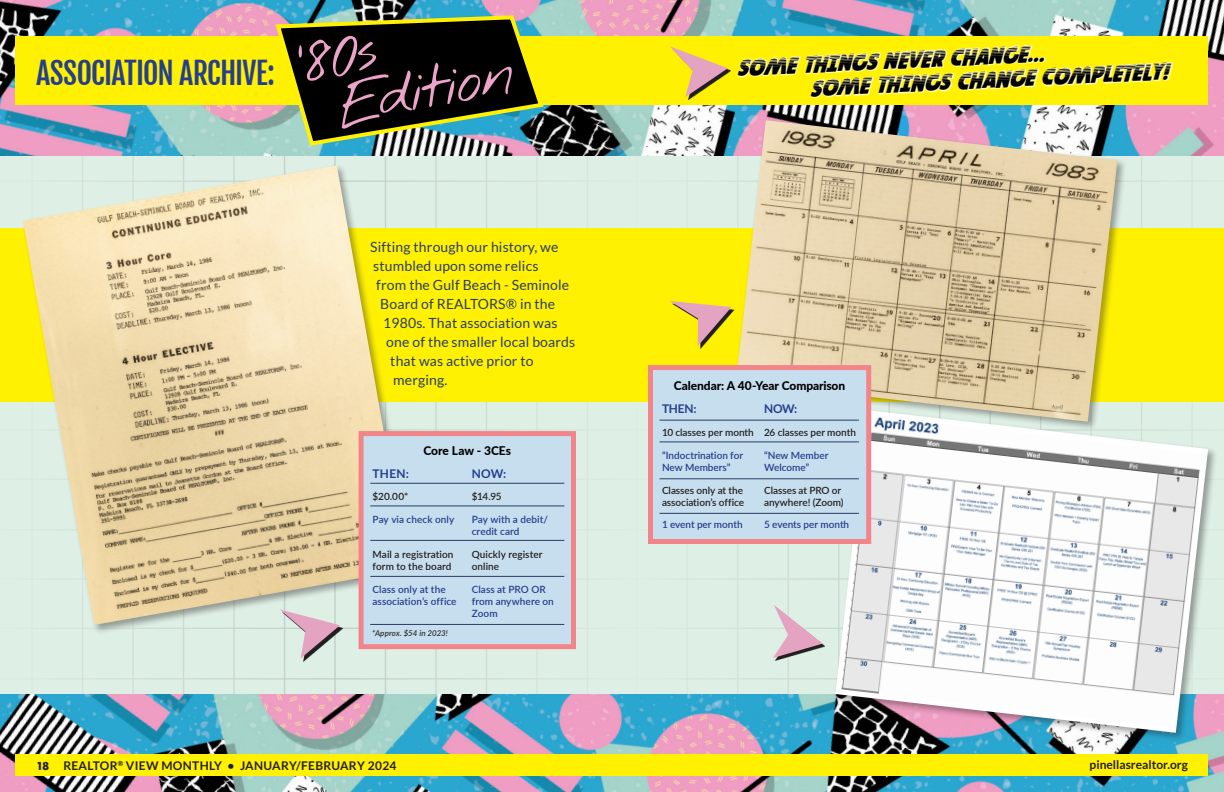
<style>
.page{position:relative;width:1224px;height:792px;background:#fff}
.page>*{position:absolute;margin:0;border:0;box-sizing:border-box;transform-origin:0 0}
.Name{font:63.9px "Nothing You Could Do";color:#eba3c8}
.Name-2{font:30px "Fjalla One";letter-spacing:-.025em;color:#253f8e}
.Name-3{font:italic 25px "Governor Halftone";color:#000}
.t1{font:14px "Lato";letter-spacing:.01em;color:#2b3d63}
.t2{font:700 12px "Lato";letter-spacing:.025em;color:#231f20}
.Name-4{font:800 12px "Lato";letter-spacing:-.01em;color:#000}
.t3{font:700 12px "Lato";color:#231f20}
.Name-5{font:700 12px "Lato";letter-spacing:-.005em;color:#253f8e}
.Name-6{font:600 10px/12px "Lato";color:#253f8e}
.Name-7{font:600 10px/12px "Lato";color:#231f20}
.Name-8{font:italic 500 8px "Lato";letter-spacing:.005em;color:#231f20}
.s1{font-family:"Futura PT"}
</style>
<div class="page">
<div style="left:0;top:156px;width:1224px;height:538px;background:#deefe5"></div>
<img style="left:0;top:0;width:1224px;height:156px">
<img style="left:0;top:694px;width:1224px;height:98px">
<div style="left:16px;top:36px;width:1192px;height:68px;background:#fff101"></div>
<div style="left:0;top:229px;width:1224px;height:173px;background:#fff101"></div>
<div style="left:16px;top:754px;width:1192px;height:22px;background:#fff101"></div>
<div style="left:738px;top:45px;width:435px;height:53px;background:#fff;opacity:.75"></div>
<div style="left:21px;top:164px;width:397px;height:470px;background:#231f20;opacity:.4"></div>
<img style="left:23px;top:165px;width:385px;height:460px">
<div style="left:734px;top:118px;width:393px;height:313px;background:#231f20;opacity:.4"></div>
<img style="left:736px;top:120px;width:382px;height:288px">
<div style="left:834px;top:408px;width:384px;height:334px;background:#231f20;opacity:.4"></div>
<svg style="left:835px;top:410px;width:373px;height:323px"></svg>
<img style="left:841px;top:416px;width:361px;height:311px">
<svg style="left:688px;top:69px;width:42px;height:31px"></svg>
<svg style="left:670px;top:46px;width:58px;height:51px"></svg>
<svg style="left:670px;top:301px;width:62px;height:45px"></svg>
<svg style="left:775px;top:607px;width:50px;height:54px"></svg>
<svg style="left:773px;top:605px;width:49px;height:53px"></svg>
<svg style="left:282px;top:612px;width:61px;height:49px"></svg>
<svg style="left:280px;top:610px;width:60px;height:48px"></svg>
<div style="left:361px;top:434px;width:213px;height:213px;background:#c6deed"></div>
<div style="left:359px;top:431px;width:217px;height:218px;border:5px solid #f2858a"></div>
<hr style="left:370px;top:483px;width:194px;height:1px;background:#2b3d63">
<hr style="left:370px;top:624px;width:194px;height:1px;background:#2b3d63">
<hr style="left:370px;top:576px;width:194px;height:1px;background:#2b3d63">
<hr style="left:370px;top:540px;width:194px;height:1px;background:#2b3d63">
<hr style="left:370px;top:506px;width:194px;height:1px;background:#2b3d63">
<div style="left:650px;top:368px;width:219px;height:174px;background:#c6deed"></div>
<div style="left:648px;top:365px;width:223px;height:179px;border:5px solid #f2858a"></div>
<hr style="left:660px;top:420px;width:199px;height:1px;background:#2b3d63">
<hr style="left:660px;top:513px;width:199px;height:1px;background:#2b3d63">
<hr style="left:660px;top:479px;width:199px;height:1px;background:#2b3d63">
<hr style="left:660px;top:442px;width:199px;height:1px;background:#2b3d63">
<svg style="left:273px;top:13px;width:273px;height:135px"></svg>
<p class="Name-2" style="left:36px;top:54px;width:241px">ASSOCIATION ARCHIVE:</p>
<p class="Name" style="left:330px;top:64px;width:182px;rotate:-10deg">Edition</p>
<p class="t1" style="left:370px;top:239px;width:190px">Sifting through our history, we</p>
<p class="t1" style="left:373px;top:258px;width:167px">stumbled upon some relics</p>
<p class="t1" style="left:376px;top:277px;width:194px">from the Gulf Beach - Seminole</p>
<p class="t1" style="left:380px;top:296px;width:176px">Board of REALTORS® in the</p>
<p class="t1" style="left:383px;top:315px;width:176px">1980s. That association was</p>
<p class="t1" style="left:386px;top:334px;width:190px">one of the smaller local boards</p>
<p class="t1" style="left:390px;top:353px;width:145px">that was active prior to</p>
<p class="t1" style="left:393px;top:372px;width:56px">merging.</p>
<p class="Name-4" style="left:423px;top:441px;width:89px">Core Law - 3CEs</p>
<p class="Name-5" style="left:373px;top:466px;width:38px">THEN:</p>
<p class="Name-7" style="left:373px;top:490px;width:37px">$20.00*</p>
<p class="Name-6" style="left:373px;top:513px;width:83px">Pay via check only</p>
<p class="Name-7" style="left:373px;top:548px;width:82px">Mail a registration form to the board</p>
<p class="Name-6" style="left:373px;top:583px;width:86px">Class only at the association’s office</p>
<p class="Name-8" style="left:372px;top:627px;width:77px">*Approx. $54 in 2023!</p>
<p class="Name-5" style="left:472px;top:466px;width:36px">NOW:</p>
<p class="Name-7" style="left:472px;top:490px;width:32px">$14.95</p>
<p class="Name-6" style="left:472px;top:513px;width:78px">Pay with a debit/ credit card</p>
<p class="Name-7" style="left:472px;top:548px;width:72px">Quickly register online</p>
<p class="Name-6" style="left:472px;top:583px;width:84px">Class at PRO OR from anywhere on<br>Zoom</p>
<p class="Name-3" style="left:736px;top:56px;width:309px;rotate:-3deg">SOME THINGS NEVER CHANGE...</p>
<p class="Name-3" style="left:809px;top:76px;width:360px;rotate:-3deg">SOME THINGS CHANGE COMPLETELY!</p>
<p class="Name-4" style="left:674px;top:377px;width:173px">Calendar: A 40-Year Comparison</p>
<p class="Name-5" style="left:662px;top:402px;width:36px">THEN:</p>
<p class="Name-7" style="left:662px;top:426px;width:93px">10 classes per month</p>
<p class="Name-6" style="left:662px;top:449px;width:83px">“Indoctrination for<br>New Members”</p>
<p class="Name-7" style="left:662px;top:483px;width:84px">Classes only at the association’s office</p>
<p class="Name-6" style="left:662px;top:518px;width:82px">1 event per month</p>
<p class="Name-5" style="left:764px;top:402px;width:35px">NOW:</p>
<p class="Name-7" style="left:764px;top:426px;width:93px">26 classes per month</p>
<p class="Name-6" style="left:764px;top:449px;width:66px">“New Member<br>Welcome”</p>
<p class="Name-7" style="left:764px;top:483px;width:81px">Classes at PRO or anywhere! (Zoom)</p>
<p class="Name-6" style="left:764px;top:518px;width:87px">5 events per month</p>
<p class="t2" style="left:36px;top:758px;width:362px"><span class="s1">18</span> REALTOR<sup>®</sup> VIEW MONTHLY • JANUARY/FEBRUARY 2024</p>
<p class="t3" style="left:1090px;top:758px;width:100px">pinellasrealtor.org</p>
</div>
